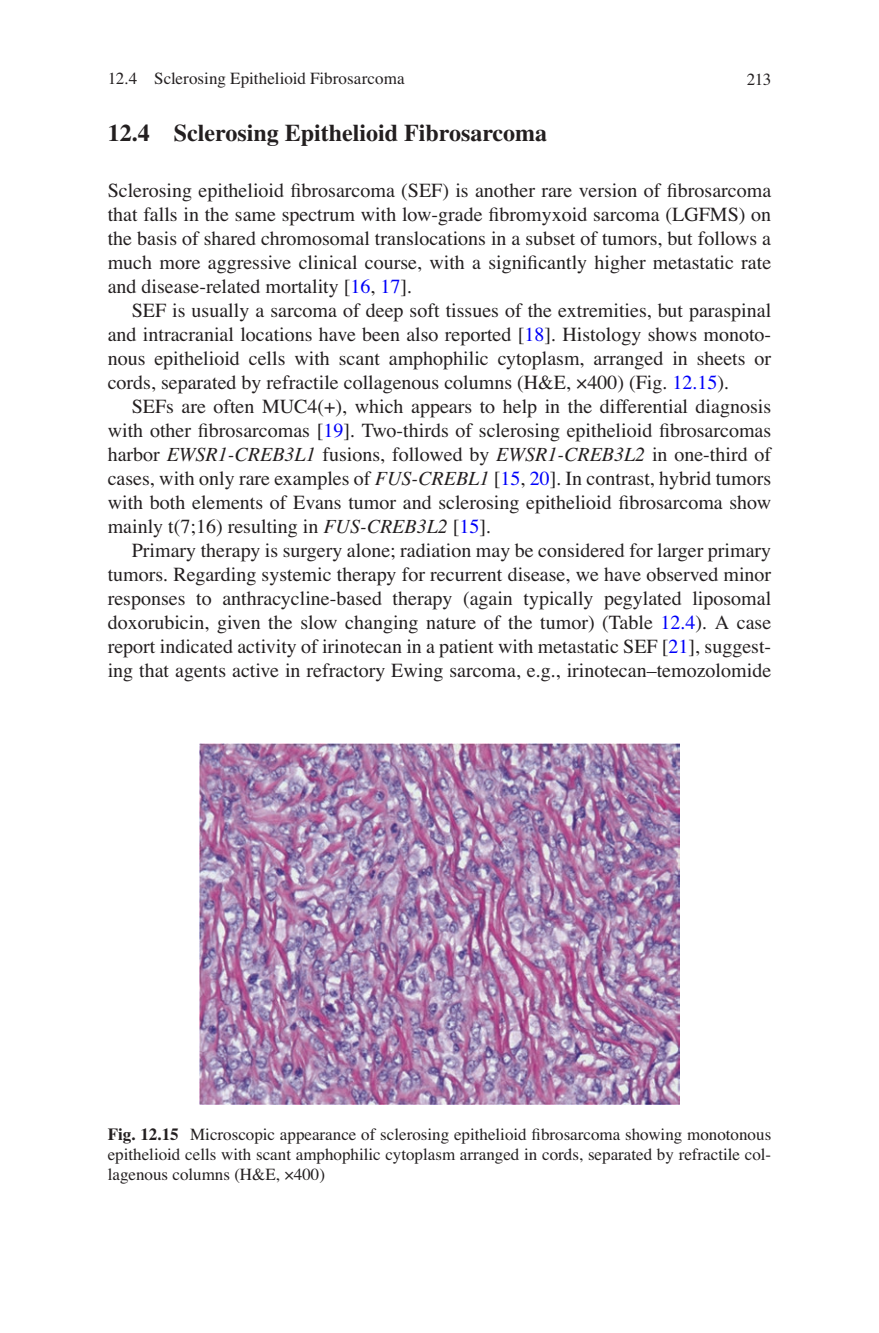
<style>
.page{position:relative;width:879px;height:1333px;background:#fff}
.page>*{position:absolute;margin:0;border:0;box-sizing:border-box;transform-origin:0 0}
.t1{font:700 24px "Ghkskt Times";color:#231f20}
.t2{font:20px/24px "Tlffbq Times";color:#231f20;text-align:justify}
.t3{font:17px/20px "Tlffbq Times";color:#231f20;text-align:justify}
.s1{color:#0000fa}
.s2{font-family:"Jptyct Times";font-style:italic}
.s3{font-family:"Ghkskt Times";font-weight:700}
</style>
<div class="page">
<img style="left:199px;top:743px;width:480px;height:361px">
<p class="t3" style="left:108px;top:70px;width:298px">12.4 Sclerosing Epithelioid Fibrosarcoma</p>
<p class="t3" style="left:747px;top:71px;width:26px">213</p>
<p class="t1" style="left:108px;top:119px;width:441px">12.4 Sclerosing Epithelioid Fibrosarcoma</p>
<p class="t2" style="left:108px;top:180px;width:665px">Sclerosing epithelioid fibrosarcoma (SEF) is another rare version of fibrosarcoma that falls in the same spectrum with low-grade fibromyxoid sarcoma (LGFMS) on the basis of shared chromosomal translocations in a subset of tumors, but follows a much more aggressive clinical course, with a significantly higher metastatic rate and disease-related mortality [<span class="s1">16</span>, <span class="s1">17</span>].</p>
<p class="t2" style="left:108px;top:300px;width:665px;text-indent:24px">SEF is usually a sarcoma of deep soft tissues of the extremities, but paraspinal and intracranial locations have been also reported [<span class="s1">18</span>]. Histology shows monoto&shy;nous epithelioid cells with scant amphophilic cytoplasm, arranged in sheets or cords, separated by refractile collagenous columns (H&amp;E, ×400) (Fig. <span class="s1">12.15</span>).</p>
<p class="t2" style="left:108px;top:396px;width:665px;text-indent:24px">SEFs are often MUC4(+), which appears to help in the differential diagnosis with other fibrosarcomas [<span class="s1">19</span>]. Two-thirds of sclerosing epithelioid fibrosarcomas harbor <span class="s2">EWSR1-CREB3L1</span> fusions, followed by <span class="s2">EWSR1-CREB3L2</span> in one-third of cases, with only rare examples of <span class="s2">FUS-CREBL1</span> [<span class="s1">15</span>, <span class="s1">20</span>]. In contrast, hybrid tumors with both elements of Evans tumor and sclerosing epithelioid fibrosarcoma show mainly t(7;16) resulting in <span class="s2">FUS-CREB3L2</span> [<span class="s1">15</span>].</p>
<p class="t2" style="left:108px;top:540px;width:665px;text-indent:24px">Primary therapy is surgery alone; radiation may be considered for larger primary tumors. Regarding systemic therapy for recurrent disease, we have observed minor responses to anthracycline-based therapy (again typically pegylated liposomal doxorubicin, given the slow changing nature of the tumor) (Table <span class="s1">12.4</span>). A case report indicated activity of irinotecan in a patient with metastatic SEF [<span class="s1">21</span>], suggest&shy;ing that agents active in refractory Ewing sarcoma, e.g., irinotecan–temozolomide</p>
<p class="t3" style="left:108px;top:1125px;width:665px"><span class="s3">Fig. 12.15</span> Microscopic appearance of sclerosing epithelioid fibrosarcoma showing monotonous epithelioid cells with scant amphophilic cytoplasm arranged in cords, separated by refractile col&shy;lagenous columns (H&amp;E, ×400)</p>
</div>
